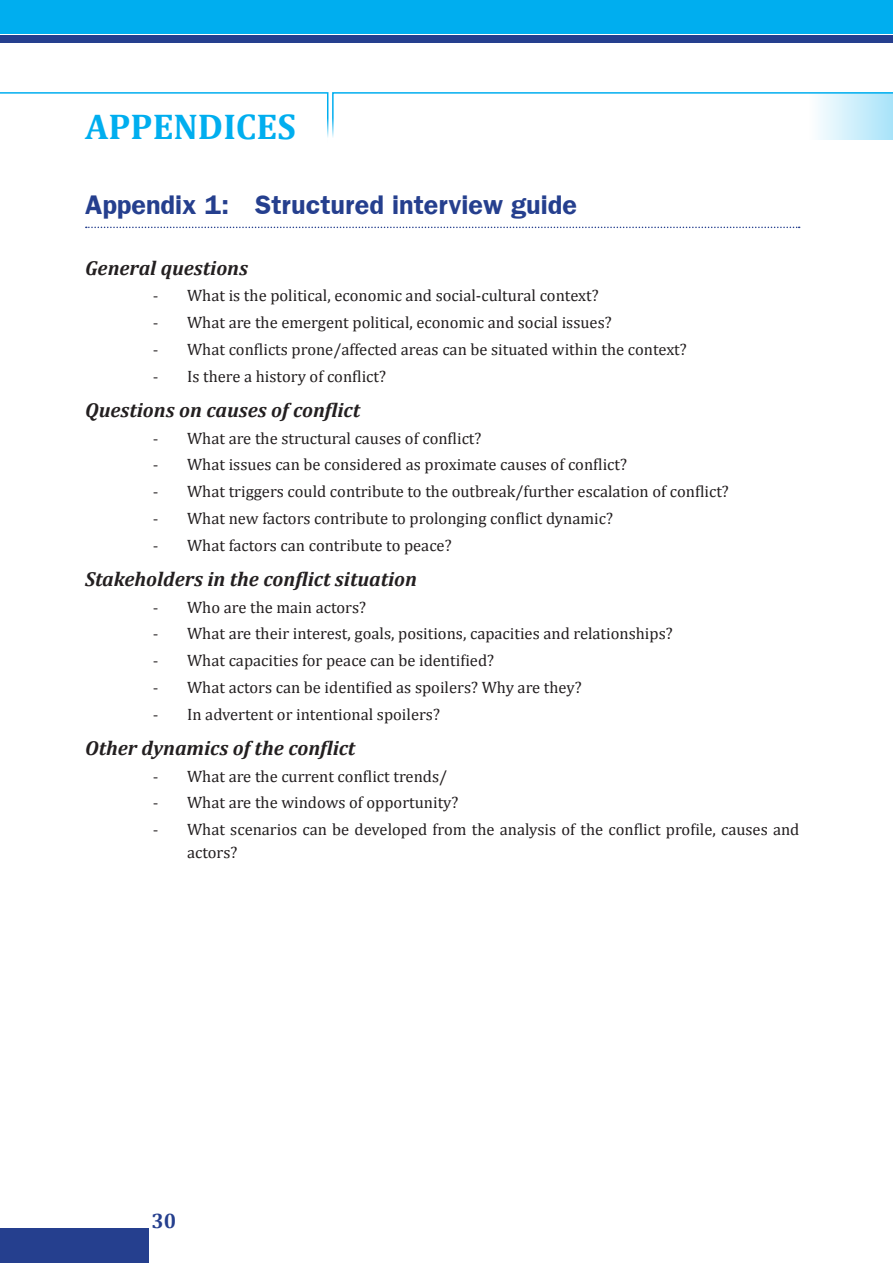
<style>
.page{position:relative;width:893px;height:1263px;background:#fff}
.page>*{position:absolute;margin:0;border:0;box-sizing:border-box;transform-origin:0 0}
.t1{font:700 36px "Cambria";color:#00aeef}
.t2{font:700 27px "Frankfurt Gothic";color:#253f8e}
.t3{font:700 21px "Cambria";color:#253f8e}
.t4{font:italic 700 20.25px "Cambria";color:#231f20}
.t5{font:16.5px/22.5px "Cambria";color:#231f20}
.s1{font-family:"Calibri"}
</style>
<div class="page">
<div style="left:0;top:35px;width:893px;height:8px;background:#253f8e"></div>
<div style="left:0;top:0;width:893px;height:33px;background:#00aeef"></div>
<div style="left:0;top:1229px;width:149px;height:34px;background:#253f8e"></div>
<svg style="left:86px;top:227px;width:714px;height:1px"></svg>
<svg style="left:0;top:92px;width:893px;height:48px"></svg>
<h1 class="t1" style="left:85px;top:101px;width:212px">APPENDICES</h1>
<h2 class="t2" style="left:85px;top:189px;width:493px">Appendix 1: Structured interview guide</h2>
<p class="t4" style="left:85px;top:253px;width:165px">General questions</p>
<p class="t5" style="left:153px;top:284px;width:447px"><span class="s1">-</span> What is the political, economic and social-cultural context?</p>
<p class="t5" style="left:153px;top:311px;width:460px"><span class="s1">-</span> What are the emergent political, economic and social issues?</p>
<p class="t5" style="left:153px;top:338px;width:535px"><span class="s1">-</span> What conflicts prone/affected areas can be situated within the context?</p>
<p class="t5" style="left:153px;top:365px;width:235px"><span class="s1">-</span> Is there a history of conflict?</p>
<p class="t4" style="left:85px;top:396px;width:276px">Questions on causes of conflict</p>
<p class="t5" style="left:153px;top:427px;width:330px"><span class="s1">-</span> What are the structural causes of conflict?</p>
<p class="t5" style="left:153px;top:453px;width:475px"><span class="s1">-</span> What issues can be considered as proximate causes of conflict?</p>
<p class="t5" style="left:153px;top:480px;width:577px"><span class="s1">-</span> What triggers could contribute to the outbreak/further escalation of conflict?</p>
<p class="t5" style="left:153px;top:507px;width:461px"><span class="s1">-</span> What new factors contribute to prolonging conflict dynamic?</p>
<p class="t5" style="left:153px;top:534px;width:300px"><span class="s1">-</span> What factors can contribute to peace?</p>
<p class="t4" style="left:85px;top:565px;width:333px">Stakeholders in the conflict situation</p>
<p class="t5" style="left:153px;top:596px;width:215px"><span class="s1">-</span> Who are the main actors?</p>
<p class="t5" style="left:153px;top:622px;width:521px"><span class="s1">-</span> What are their interest, goals, positions, capacities and relationships?</p>
<p class="t5" style="left:153px;top:649px;width:343px"><span class="s1">-</span> What capacities for peace can be identified?</p>
<p class="t5" style="left:153px;top:676px;width:430px"><span class="s1">-</span> What actors can be identified as spoilers? Why are they?</p>
<p class="t5" style="left:153px;top:703px;width:288px"><span class="s1">-</span> In advertent or intentional spoilers?</p>
<p class="t4" style="left:85px;top:734px;width:272px">Other dynamics of the conflict</p>
<p class="t5" style="left:153px;top:765px;width:296px"><span class="s1">-</span> What are the current conflict trends/</p>
<p class="t5" style="left:153px;top:791px;width:307px"><span class="s1">-</span> What are the windows of opportunity?</p>
<p class="t5" style="left:187px;top:818px;width:614px;text-indent:-34px"><span class="s1">-</span> What scenarios can be developed from the analysis of the conflict profile, causes and actors?</p>
<p class="t3" style="left:151px;top:1206px;width:26px">30</p>
</div>
